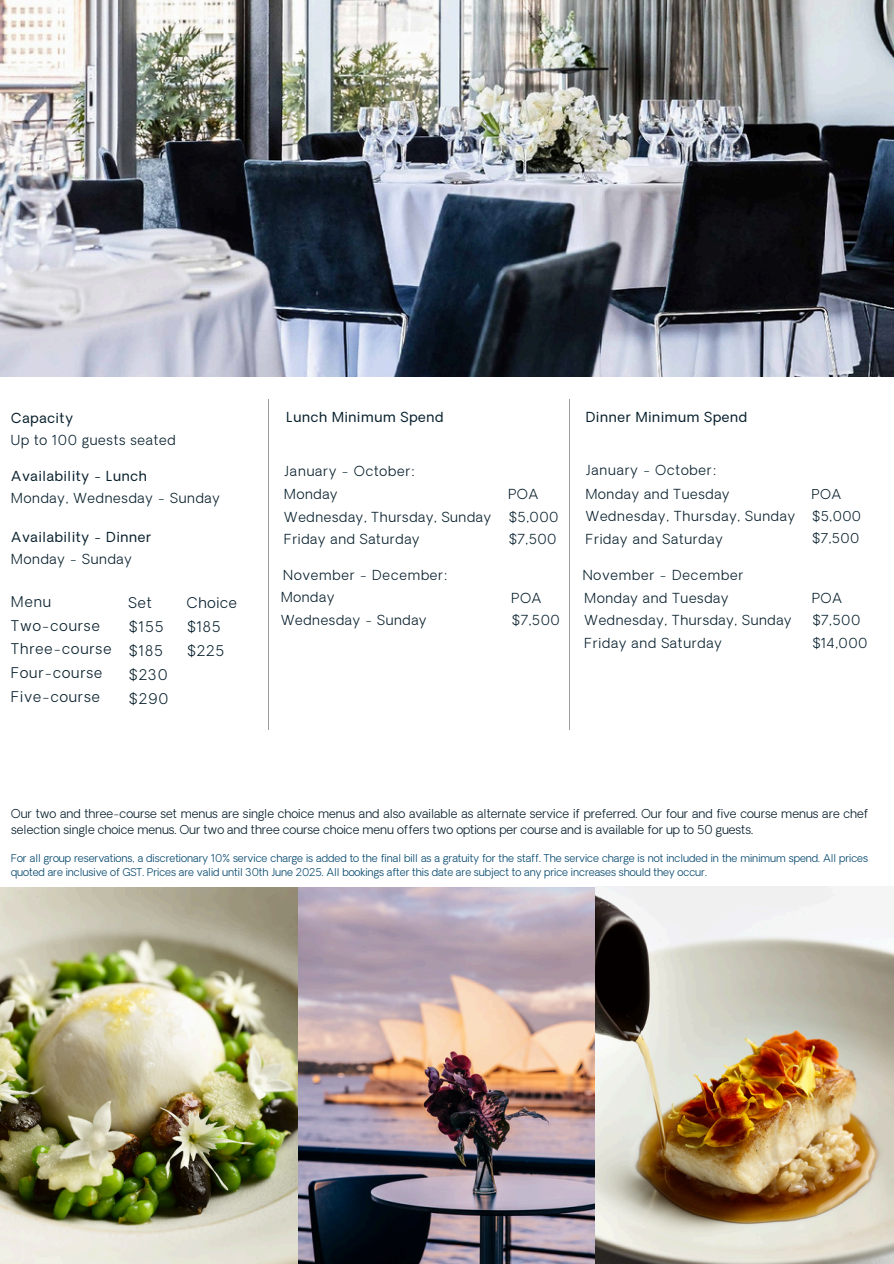
<style>
.page{position:relative;width:894px;height:1264px;background:#fff}
.page>*{position:absolute;margin:0;border:0;box-sizing:border-box;transform-origin:0 0}
.t1{font:300 14.4px/24px "Oakes Grotesk";letter-spacing:.065em;color:#071f2c}
.t2{font:300 13.5px/22.5px "Oakes Grotesk";letter-spacing:.055em;color:#071f2c}
.t3{font:13.5px "Oakes Grotesk";letter-spacing:.055em;color:#071f2c}
.t4{font:300 13.35px/22.2px "Oakes Grotesk";letter-spacing:.04em;color:#071f2c}
.t5{font:300 12px/16px "Oakes Grotesk";color:#071f2c}
.t6{font:300 10.5px/14px "Oakes Grotesk";color:#00456c}
</style>
<div class="page">
<img style="left:0;top:0;width:893px;height:377px">
<img style="left:0;top:886px;width:893px;height:377px">
<hr style="left:268px;top:399px;width:1px;height:330px;background:#9c9c9b">
<hr style="left:569px;top:399px;width:1px;height:330px;background:#9c9c9b">
<h2 class="t3" style="left:11px;top:412px;width:63px">Capacity</h2>
<h2 class="t2" style="left:11px;top:430px;width:166px">Up to 100 guests seated</h2>
<h2 class="t3" style="left:11px;top:471px;width:137px">Availability - Lunch</h2>
<h2 class="t2" style="left:11px;top:488px;width:210px">Monday, Wednesday - Sunday</h2>
<h2 class="t3" style="left:11px;top:531px;width:141px">Availability - Dinner</h2>
<h2 class="t2" style="left:11px;top:549px;width:122px">Monday - Sunday</h2>
<h2 class="t1" style="left:11px;top:591px;width:102px">Menu<br>Two-course<br>Three-course<br>Four-course<br>Five-course</h2>
<h2 class="t1" style="left:128px;top:592px;width:41px">Set $155 $185 $230 $290</h2>
<h2 class="t1" style="left:187px;top:592px;width:52px">Choice $185 $225</h2>
<h1 class="t3" style="left:286px;top:412px;width:158px">Lunch Minimum Spend</h1>
<h2 class="t2" style="left:284px;top:462px;width:132px">January - October:</h2>
<h2 class="t2" style="left:284px;top:484px;width:208px">Monday<br>Wednesday, Thursday, Sunday<br>Friday and Saturday</h2>
<h1 class="t2" style="left:283px;top:565px;width:166px">November - December:</h1>
<h2 class="t2" style="left:281px;top:587px;width:147px">Monday<br>Wednesday - Sunday</h2>
<h2 class="t2" style="left:508px;top:484px;width:51px">POA $5,000 $7,500</h2>
<h1 class="t2" style="left:511px;top:588px;width:50px">POA $7,500</h1>
<h2 class="t3" style="left:585px;top:412px;width:163px">Dinner Minimum Spend</h2>
<h1 class="t2" style="left:585px;top:461px;width:132px">January - October:</h1>
<p class="t2" style="left:585px;top:484px;width:211px">Monday and Tuesday<br>Wednesday, Thursday, Sunday<br>Friday and Saturday</p>
<p class="t2" style="left:583px;top:565px;width:162px">November - December</p>
<p class="t2" style="left:584px;top:588px;width:208px">Monday and Tuesday<br>Wednesday, Thursday, Sunday<br>Friday and Saturday</p>
<h3 class="t4" style="left:811px;top:484px;width:51px">POA $5,000</h3>
<p class="t4" style="left:811px;top:529px;width:49px">$7,500</p>
<p class="t2" style="left:811px;top:588px;width:57px">POA $7,500 $14,000</p>
<h2 class="t5" style="left:11px;top:807px;width:858px">Our two and three-course set menus are single choice menus and also available as alternate service if preferred. Our four and five course menus are chef selection single choice menus. Our two and three course choice menu offers two options per course and is available for up to 50 guests.</h2>
<h2 class="t6" style="left:11px;top:852px;width:858px">For all group reservations, a discretionary 10% service charge is added to the final bill as a gratuity for the staff. The service charge is not included in the minimum spend. All prices quoted are inclusive of GST. Prices are valid until 30th June 2025. All bookings after this date are subject to any price increases should they occur.</h2>
</div>
